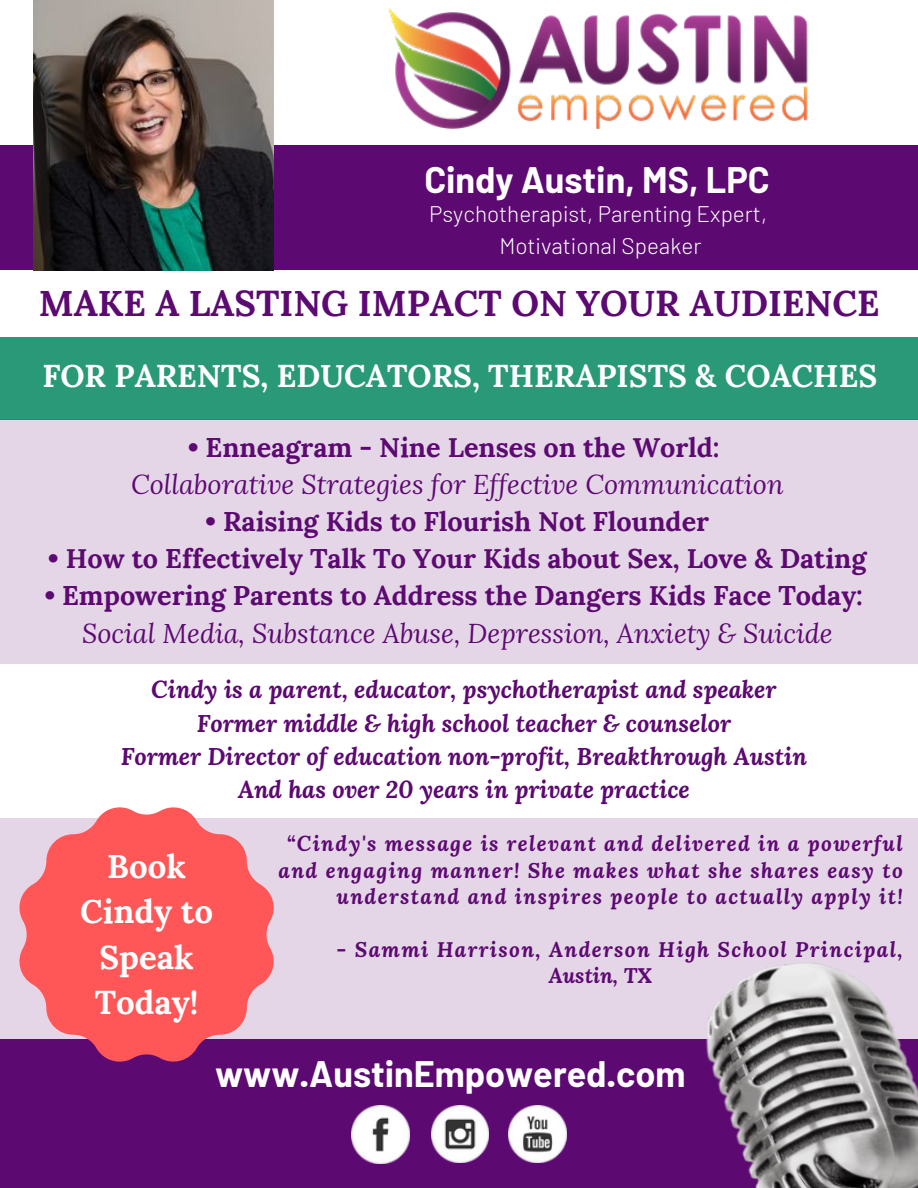
<style>
.page{position:relative;width:918px;height:1188px;background:#fff}
.page>*{position:absolute;margin:0;border:0;box-sizing:border-box;transform-origin:0 0}
.t1{font:700 36px "Barlow";color:#fff}
.t2{font:700 36px "Lora";color:#5d0972}
.t3{font:700 33px/45.3px "Lora";color:#fff;text-align:center}
.t4{font:700 31.5px "Lora";color:#fff}
.t5{font:700 27px "Lora";color:#5d0972}
.t6{font:italic 27px "Lora";color:#5d0972}
.t7{font:italic 700 24px/33.2px "Lora";color:#5d0972;text-align:center}
.t8{font:300 22.5px/31.5px "Barlow";color:#fff;text-align:center}
.t9{font:italic 700 21px/26.4px "Lora";letter-spacing:.065em;color:#5d0972;text-align:right}
</style>
<div class="page">
<img style="left:388px;top:9px;width:420px;height:121px">
<div style="left:0;top:338px;width:918px;height:82px;background:#2a9977"></div>
<div style="left:0;top:818px;width:918px;height:233px;background:#e4d6e7"></div>
<div style="left:0;top:1039px;width:918px;height:149px;background:#5d0972"></div>
<div style="left:0;top:145px;width:918px;height:125px;background:#5d0972"></div>
<img style="left:352px;top:1106px;width:57px;height:57px">
<img style="left:431px;top:1105px;width:57px;height:58px">
<img style="left:509px;top:1105px;width:57px;height:58px">
<img style="left:34px;top:0;width:239px;height:270px">
<div style="left:0;top:420px;width:918px;height:244px;background:#e4d6e7"></div>
<svg style="left:19px;top:807px;width:255px;height:255px;fill:#ff5757"></svg>
<img style="left:706px;top:963px;width:212px;height:225px">
<h1 class="t1" style="left:424px;top:157px;width:347px">Cindy Austin, MS, LPC</h1>
<p class="t8" style="left:429px;top:198px;width:339px">Psychotherapist, Parenting Expert,<br>Motivational Speaker</p>
<h1 class="t2" style="left:39px;top:280px;width:842px">MAKE A LASTING IMPACT ON YOUR AUDIENCE</h1>
<h3 class="t4" style="left:42px;top:355px;width:836px">FOR PARENTS, EDUCATORS, THERAPISTS &amp; COACHES</h3>
<p class="t5" style="left:188px;top:430px;width:533px">• Enneagram - Nine Lenses on the World:</p>
<p class="t6" style="left:131px;top:466px;width:654px">Collaborative Strategies for Effective Communication</p>
<p class="t5" style="left:206px;top:504px;width:505px">• Raising Kids to Flourish Not Flounder</p>
<p class="t5" style="left:48px;top:541px;width:820px">• How to Effectively Talk To Your Kids about Sex, Love &amp; Dating</p>
<p class="t5" style="left:45px;top:578px;width:820px">• Empowering Parents to Address the Dangers Kids Face Today:</p>
<p class="t6" style="left:82px;top:615px;width:752px">Social Media, Substance Abuse, Depression, Anxiety &amp; Suicide</p>
<p class="t7" style="left:121px;top:673px;width:688px">Cindy is a parent, educator, psychotherapist and speaker Former middle &amp; high school teacher &amp; counselor<br>Former Director of education non-profit, Breakthrough Austin And has over 20 years in private practice</p>
<p class="t9" style="left:279px;top:830px;width:626px">“Cindy's message is relevant and delivered in a powerful and engaging manner! She makes what she shares easy to understand and inspires people to actually apply it!</p>
<p class="t9" style="left:549px;top:936px;width:356px;line-height:25.8px;text-align:left;text-indent:-212px">- Sammi Harrison, Anderson High School Principal,<br>Austin, TX</p>
<h2 class="t3" style="left:80px;top:843px;width:135px">Book<br>Cindy to<br>Speak<br>Today!</h2>
<h1 class="t1" style="left:215px;top:1051px;width:472px">www.AustinEmpowered.com</h1>
</div>
